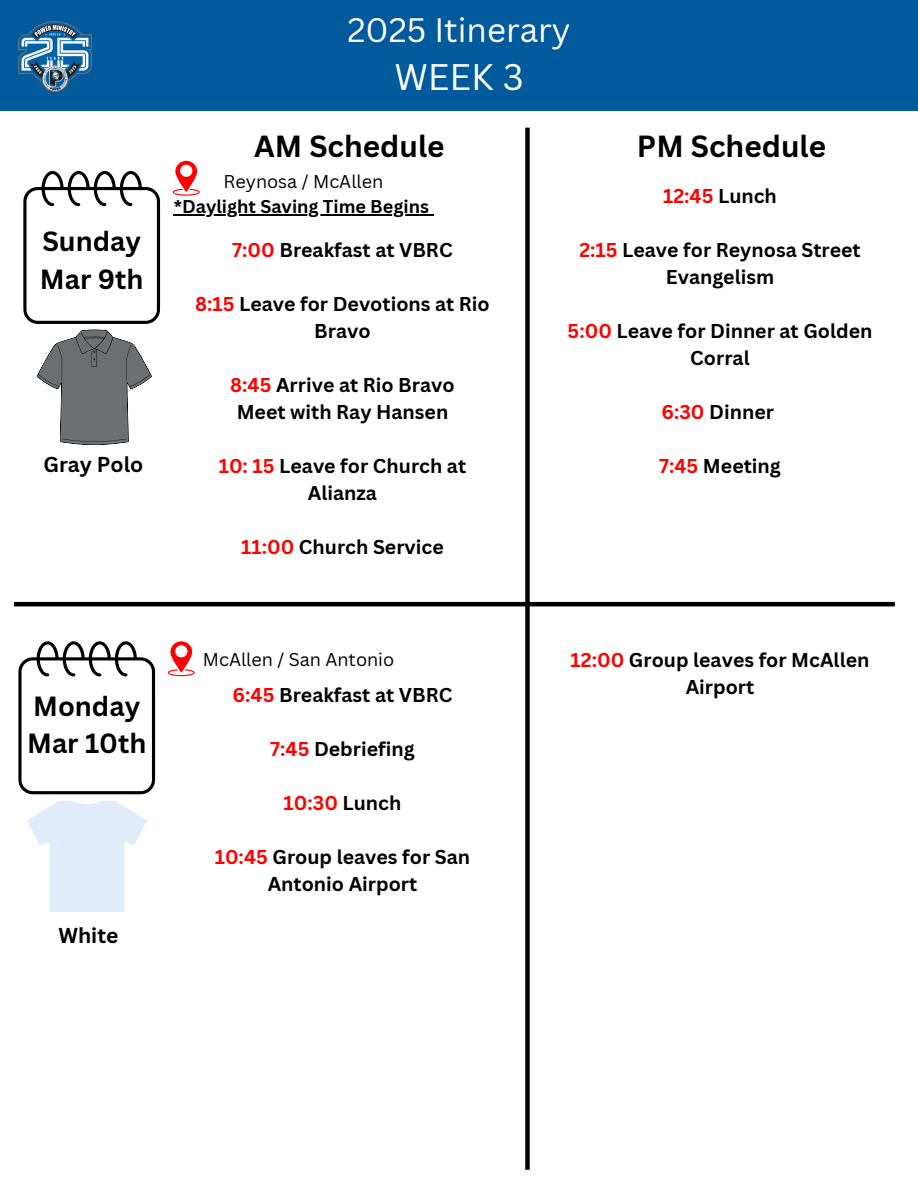
<style>
.page{position:relative;width:918px;height:1188px;background:#fff}
.page>*{position:absolute;margin:0;border:0;box-sizing:border-box;transform-origin:0 0}
.t1{font:36px "Canva Sans";color:#fff}
.t2{font:33px "Canva Sans";color:#fff}
.t3{font:700 29.7px "Canva Sans";color:#000}
.t4{font:700 27px/37.2px "Canva Sans";color:#000}
.t5{font:700 21px "Canva Sans";color:#000}
.t6{font:700 19.5px/27px "Canva Sans";color:#000;text-align:center}
.t7{font:700 19.5px "Canva Sans";color:#f00}
.t8{font:18px "Canva Sans";color:#000}
.t9{font:700 18px "Canva Sans";color:#000}
.s1{color:#f00}
.s2{color:#000}
</style>
<div class="page">
<div style="left:0;top:0;width:918px;height:110px;background:#005a9c"></div>
<img style="left:18px;top:22px;width:73px;height:70px">
<svg style="left:23px;top:171px;width:137px;height:153px"></svg>
<hr style="left:14px;top:602px;width:881px;height:4px;background:#000">
<svg style="left:18px;top:641px;width:137px;height:153px"></svg>
<img style="left:27px;top:802px;width:119px;height:110px">
<svg style="left:168px;top:641px;width:27px;height:35px"></svg>
<svg style="left:173px;top:161px;width:27px;height:35px"></svg>
<hr style="left:174px;top:214px;width:255px;height:1px;background:#000">
<div style="left:525px;top:128px;width:5px;height:1042px;background:#000"></div>
<svg style="left:37px;top:330px;width:114px;height:115px"></svg>
<p class="t4" style="left:40px;top:222px;width:105px">Sunday<br>Mar 9th</p>
<p class="t5" style="left:43px;top:450px;width:101px">Gray Polo</p>
<h2 class="t2" style="left:347px;top:7px;width:225px">2025 Itinerary</h2>
<h2 class="t1" style="left:394px;top:52px;width:131px">WEEK 3</h2>
<h1 class="t3" style="left:254px;top:125px;width:192px">AM Schedule</h1>
<h1 class="t3" style="left:637px;top:125px;width:191px">PM Schedule</h1>
<p class="t8" style="left:224px;top:169px;width:161px">Reynosa / McAllen</p>
<h3 class="t9" style="left:174px;top:194px;width:257px">*Daylight Saving Time Begins</h3>
<h4 class="t6" style="left:232px;top:236px;width:222px"><span class="s1">7:00</span> Breakfast at VBRC</h4>
<h4 class="t6" style="left:195px;top:290px;width:296px"><span class="s1">8:15</span> Leave for Devotions at Rio<br>Bravo</h4>
<h4 class="t6" style="left:230px;top:371px;width:226px"><span class="s1">8:45</span> Arrive at Rio Bravo<br>Meet with Ray Hansen</h4>
<h4 class="t6" style="left:219px;top:452px;width:249px"><span class="s1">10: 15</span> Leave for Church at<br>Alianza</h4>
<h4 class="t6" style="left:241px;top:533px;width:204px"><span class="s1">11:00</span> Church Service</h4>
<h4 class="t7" style="left:663px;top:182px;width:115px">12:45 <span class="s2">Lunch</span></h4>
<h4 class="t6" style="left:579px;top:236px;width:283px"><span class="s1">2:15</span> Leave for Reynosa Street<br>Evangelism</h4>
<p class="t6" style="left:568px;top:317px;width:306px"><span class="s1">5:00</span> Leave for Dinner at Golden<br>Corral</p>
<h4 class="t6" style="left:661px;top:398px;width:114px"><span class="s1">6:30</span> Dinner</h4>
<p class="t6" style="left:659px;top:452px;width:123px"><span class="s1">7:45</span> Meeting</p>
<p class="t4" style="left:27px;top:687px;width:121px">Monday<br>Mar 10th</p>
<p class="t5" style="left:58px;top:920px;width:62px">White</p>
<h4 class="t8" style="left:203px;top:647px;width:193px">McAllen / San Antonio</h4>
<h3 class="t6" style="left:233px;top:681px;width:221px"><span class="s1">6:45</span> Breakfast at VBRC</h3>
<p class="t6" style="left:270px;top:735px;width:146px"><span class="s1">7:45</span> Debriefing</p>
<p class="t7" style="left:284px;top:790px;width:119px">10:30 <span class="s2">Lunch</span></p>
<h4 class="t6" style="left:215px;top:843px;width:257px"><span class="s1">10:45</span> Group leaves for San<br>Antonio Airport</h4>
<h4 class="t6" style="left:571px;top:646px;width:300px"><span class="s1">12:00</span> Group leaves for McAllen<br>Airport</h4>
</div>
